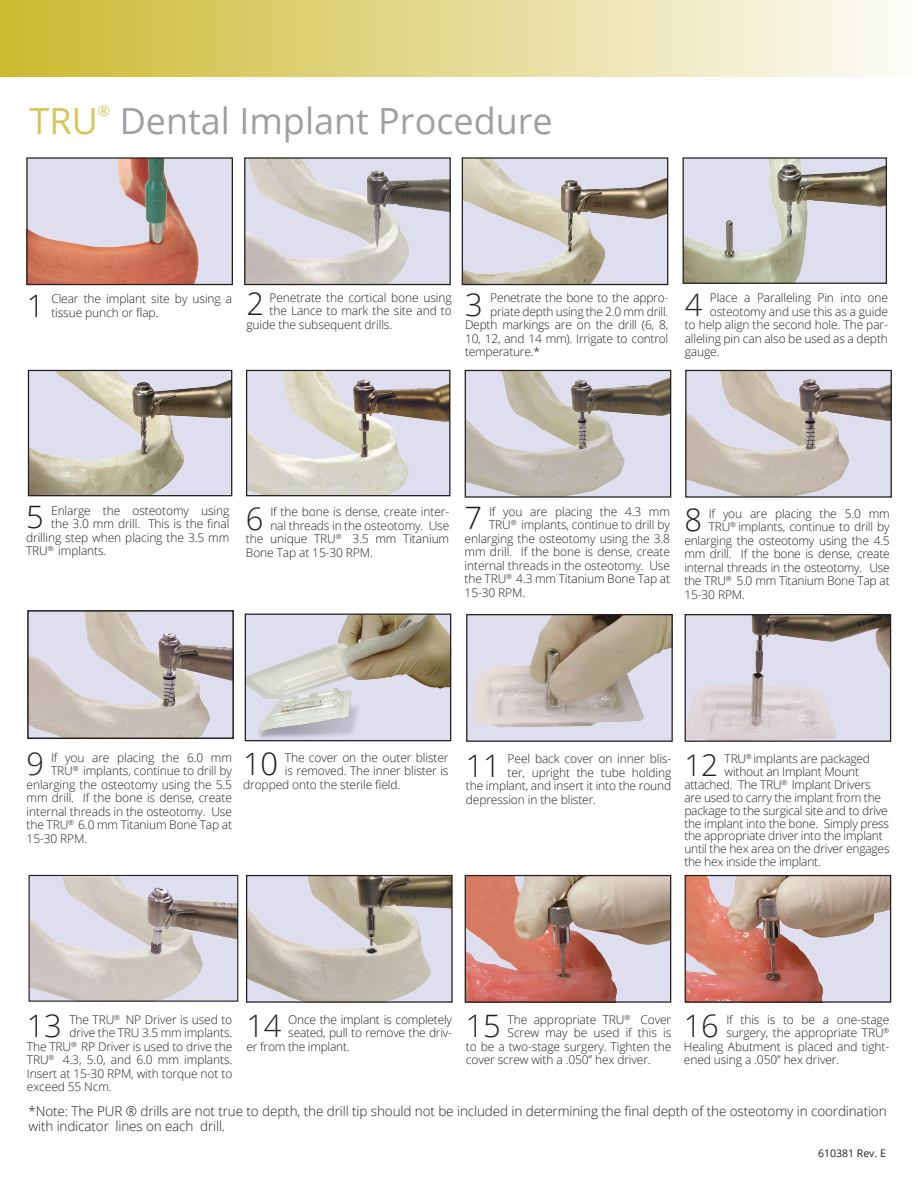
<style>
.page{position:relative;width:918px;height:1188px;background:#fff}
.page>*{position:absolute;margin:0;border:0;box-sizing:border-box;transform-origin:0 0}
.t1{font:36px "Open Sans";color:#868a8e}
.t2{font:36px "Open Sans";color:#ccb92c}
.t3{font:300 30.9px "Open Sans";letter-spacing:-.01em;color:#231f20}
.t4{font:300 29.85px "Open Sans";color:#231f20}
.t5{font:14.85px "Open Sans";color:#ccb92c}
.t6{font:300 13.5px/15px "Open Sans";letter-spacing:-.01em;color:#231f20}
.t7{font:300 12px/13.5px "Open Sans";letter-spacing:-.01em;color:#231f20}
.t8{font:10.5px "Open Sans";color:#231f20}
.s1{color:#fff}
</style>
<div class="page">
<div style="left:0;top:0;width:918px;height:76px;background:linear-gradient(to right,#ccb92f,#fdfdf9)"></div>
<img style="left:248px;top:877px;width:203px;height:124px">
<div style="left:246px;top:875px;width:207px;height:128px;border:1px solid #231f20"></div>
<img style="left:687px;top:877px;width:202px;height:124px">
<div style="left:685px;top:875px;width:206px;height:128px;border:1px solid #231f20"></div>
<img style="left:467px;top:877px;width:202px;height:124px">
<div style="left:465px;top:875px;width:206px;height:128px;border:1px solid #231f20"></div>
<img style="left:247px;top:616px;width:202px;height:123px">
<div style="left:245px;top:614px;width:206px;height:127px;border:1px solid #231f20"></div>
<div style="left:467px;top:615px;width:205px;height:126px;background:#dedeef"></div>
<img style="left:470px;top:616px;width:201px;height:112px">
<div style="left:466px;top:614px;width:207px;height:128px;border:1px solid #231f20"></div>
<img style="left:687px;top:616px;width:202px;height:124px">
<div style="left:685px;top:614px;width:206px;height:128px;border:1px solid #231f20"></div>
<img style="left:28px;top:159px;width:203px;height:124px">
<div style="left:26px;top:157px;width:207px;height:128px;border:1px solid #231f20"></div>
<img style="left:685px;top:159px;width:200px;height:123px">
<div style="left:683px;top:157px;width:204px;height:127px;border:1px solid #231f20"></div>
<img style="left:246px;top:159px;width:203px;height:124px">
<div style="left:244px;top:157px;width:207px;height:128px;border:1px solid #231f20"></div>
<img style="left:464px;top:159px;width:202px;height:124px">
<div style="left:462px;top:157px;width:206px;height:128px;border:1px solid #231f20"></div>
<img style="left:467px;top:372px;width:202px;height:124px">
<div style="left:465px;top:370px;width:206px;height:128px;border:1px solid #231f20"></div>
<img style="left:687px;top:372px;width:203px;height:124px">
<div style="left:685px;top:370px;width:207px;height:128px;border:1px solid #231f20"></div>
<img style="left:248px;top:372px;width:200px;height:122px">
<div style="left:246px;top:370px;width:204px;height:126px;border:1px solid #231f20"></div>
<img style="left:30px;top:372px;width:200px;height:122px">
<div style="left:28px;top:370px;width:204px;height:126px;border:1px solid #231f20"></div>
<img style="left:30px;top:613px;width:201px;height:123px">
<div style="left:27px;top:610px;width:207px;height:129px;border:2px solid #231f20"></div>
<img style="left:31px;top:878px;width:205px;height:122px">
<div style="left:29px;top:875px;width:209px;height:127px;border:1px solid #231f20"></div>
<h1 class="t2" style="left:30px;top:96px;width:70px">TRU</h1>
<p class="t5" style="left:98px;top:101px;width:14px">®</p>
<h1 class="t1" style="left:120px;top:96px;width:435px">Dental Implant Procedure</h1>
<p class="t3" style="left:246px;top:283px;width:19px">2</p>
<p class="t7" style="left:270px;top:291px;width:184px">Penetrate the cortical bone using</p>
<p class="t3" style="left:27px;top:285px;width:19px">1</p>
<p class="t7" style="left:51px;top:292px;width:183px">Clear the implant site by using a tissue punch or flap.</p>
<p class="t3" style="left:465px;top:283px;width:19px">3</p>
<p class="t7" style="left:490px;top:291px;width:180px">Penetrate the bone to the appro-</p>
<p class="t7" style="left:270px;top:304px;width:184px">the Lance to mark the site and to</p>
<p class="t7" style="left:246px;top:318px;width:147px">guide the subsequent drills.</p>
<p class="t7" style="left:490px;top:304px;width:180px">priate depth using the 2.0 mm drill.</p>
<p class="t7" style="left:465px;top:318px;width:205px">Depth markings are on the drill (6, 8,</p>
<p class="t7" style="left:465px;top:331px;width:205px">10, 12, and 14 mm). Irrigate to control</p>
<p class="t7" style="left:465px;top:345px;width:76px">temperature.*</p>
<p class="t3" style="left:685px;top:283px;width:19px">4</p>
<p class="t7" style="left:710px;top:291px;width:180px">Place a Paralleling Pin into one</p>
<p class="t7" style="left:710px;top:304px;width:180px">osteotomy and use this as a guide</p>
<p class="t7" style="left:685px;top:318px;width:205px">to help align the second hole. The par-</p>
<p class="t7" style="left:685px;top:331px;width:205px">alleling pin can also be used as a depth</p>
<p class="t7" style="left:685px;top:345px;width:36px">gauge.</p>
<p class="t3" style="left:26px;top:496px;width:19px">5</p>
<p class="t7" style="left:51px;top:503px;width:180px">Enlarge the osteotomy using</p>
<p class="t7" style="left:51px;top:517px;width:180px">the 3.0 mm drill. This is the final</p>
<p class="t7" style="left:26px;top:530px;width:205px">drilling step when placing the 3.5 mm</p>
<p class="t7" style="left:26px;top:544px;width:82px">TRU<sup>®</sup> implants.</p>
<p class="t3" style="left:246px;top:498px;width:19px">6</p>
<p class="t7" style="left:270px;top:505px;width:180px">If the bone is dense, create inter-</p>
<p class="t7" style="left:270px;top:519px;width:180px">nal threads in the osteotomy. Use</p>
<p class="t7" style="left:246px;top:532px;width:205px">the unique TRU<sup>®</sup> 3.5 mm Titanium</p>
<p class="t7" style="left:246px;top:546px;width:128px">Bone Tap at 15-30 RPM.</p>
<p class="t3" style="left:465px;top:497px;width:19px">7</p>
<p class="t7" style="left:489px;top:505px;width:183px">If you are placing the 4.3 mm</p>
<p class="t7" style="left:489px;top:518px;width:183px">TRU<sup>®</sup> implants, continue to drill by</p>
<p class="t7" style="left:465px;top:532px;width:207px">enlarging the osteotomy using the 3.8</p>
<p class="t7" style="left:465px;top:545px;width:207px">mm drill. If the bone is dense, create</p>
<p class="t7" style="left:465px;top:559px;width:207px">internal threads in the osteotomy. Use</p>
<p class="t7" style="left:465px;top:572px;width:207px">the TRU<sup>®</sup> 4.3 mm Titanium Bone Tap at</p>
<p class="t7" style="left:465px;top:586px;width:62px">15-30 RPM.</p>
<p class="t3" style="left:684px;top:499px;width:19px">8</p>
<p class="t7" style="left:709px;top:506px;width:183px">If you are placing the 5.0 mm</p>
<p class="t7" style="left:709px;top:520px;width:183px">TRU<sup>®</sup> implants, continue to drill by</p>
<p class="t7" style="left:684px;top:533px;width:207px">enlarging the osteotomy using the 4.5</p>
<p class="t7" style="left:684px;top:547px;width:207px">mm drill. If the bone is dense, create</p>
<p class="t7" style="left:684px;top:560px;width:207px">internal threads in the osteotomy. Use</p>
<p class="t7" style="left:684px;top:574px;width:207px">the TRU<sup>®</sup> 5.0 mm Titanium Bone Tap at</p>
<p class="t7" style="left:684px;top:587px;width:62px">15-30 RPM.</p>
<p class="t3" style="left:27px;top:743px;width:19px">9</p>
<p class="t7" style="left:51px;top:750px;width:183px">If you are placing the 6.0 mm</p>
<p class="t7" style="left:51px;top:764px;width:183px">TRU<sup>®</sup> implants, continue to drill by</p>
<p class="t7" style="left:27px;top:777px;width:207px">enlarging the osteotomy using the 5.5</p>
<p class="t7" style="left:27px;top:791px;width:207px">mm drill. If the bone is dense, create</p>
<p class="t7" style="left:27px;top:804px;width:207px">internal threads in the osteotomy. Use</p>
<p class="t7" style="left:27px;top:818px;width:207px">the TRU<sup>®</sup> 6.0 mm Titanium Bone Tap at</p>
<p class="t7" style="left:27px;top:831px;width:62px">15-30 RPM.</p>
<p class="t3" style="left:243px;top:743px;width:36px">10</p>
<p class="t7" style="left:285px;top:750px;width:165px">The cover on the outer blister</p>
<p class="t7" style="left:285px;top:764px;width:165px">is removed. The inner blister is</p>
<p class="t7" style="left:243px;top:777px;width:159px">dropped onto the sterile field.</p>
<p class="t3" style="left:466px;top:744px;width:36px">11</p>
<p class="t7" style="left:508px;top:752px;width:165px">Peel back cover on inner blis-</p>
<p class="t7" style="left:508px;top:765px;width:165px">ter, upright the tube holding</p>
<p class="t7" style="left:466px;top:779px;width:207px">the implant, and insert it into the round</p>
<p class="t7" style="left:466px;top:792px;width:134px">depression in the blister.<span class="s1">.</span></p>
<p class="t4" style="left:684px;top:745px;width:35px">12</p>
<p class="t7" style="left:725px;top:752px;width:147px">TRU<sup>®</sup> implants are packaged</p>
<p class="t7" style="left:725px;top:764px;width:136px">without an Implant Mount</p>
<p class="t7" style="left:684px;top:778px;width:188px">attached. The TRU<sup>®</sup> Implant Drivers</p>
<p class="t7" style="left:684px;top:791px;width:198px">are used to carry the implant from the</p>
<p class="t7" style="left:684px;top:803px;width:205px">package to the surgical site and to drive</p>
<p class="t7" style="left:684px;top:816px;width:206px">the implant into the bone. Simply press</p>
<p class="t7" style="left:684px;top:829px;width:200px">the appropriate driver into the implant</p>
<p class="t7" style="left:684px;top:842px;width:207px">until the hex area on the driver engages</p>
<p class="t7" style="left:684px;top:854px;width:138px">the hex inside the implant.</p>
<p class="t3" style="left:27px;top:1005px;width:36px">13</p>
<p class="t7" style="left:69px;top:1013px;width:164px">The TRU<sup>®</sup> NP Driver is used to</p>
<p class="t7" style="left:69px;top:1026px;width:165px">drive the TRU 3.5 mm implants.</p>
<p class="t7" style="left:27px;top:1040px;width:207px">The TRU<sup>®</sup> RP Driver is used to drive the</p>
<p class="t7" style="left:27px;top:1053px;width:207px">TRU<sup>®</sup> 4.3, 5.0, and 6.0 mm implants.</p>
<p class="t7" style="left:27px;top:1067px;width:207px">Insert at 15-30 RPM, with torque not to</p>
<p class="t7" style="left:27px;top:1080px;width:86px">exceed 55 Ncm.</p>
<p class="t3" style="left:247px;top:1005px;width:36px">14</p>
<p class="t7" style="left:288px;top:1013px;width:165px">Once the implant is completely</p>
<p class="t7" style="left:288px;top:1026px;width:165px">seated, pull to remove the driv-</p>
<p class="t7" style="left:247px;top:1040px;width:105px">er from the implant.</p>
<p class="t3" style="left:466px;top:1005px;width:36px">15</p>
<p class="t7" style="left:508px;top:1013px;width:165px">The appropriate TRU<sup>®</sup> Cover</p>
<p class="t7" style="left:508px;top:1026px;width:165px">Screw may be used if this is</p>
<p class="t7" style="left:466px;top:1040px;width:207px">to be a two-stage surgery. Tighten the</p>
<p class="t7" style="left:466px;top:1053px;width:186px">cover screw with a .050” hex driver.</p>
<p class="t3" style="left:684px;top:1005px;width:36px">16</p>
<p class="t7" style="left:726px;top:1013px;width:165px">If this is to be a one-stage</p>
<p class="t7" style="left:726px;top:1026px;width:164px">surgery, the appropriate TRU<sup>®</sup></p>
<p class="t7" style="left:684px;top:1040px;width:207px">Healing Abutment is placed and tight-</p>
<p class="t7" style="left:684px;top:1053px;width:157px">ened using a .050” hex driver.</p>
<p class="t6" style="left:29px;top:1103px;width:860px">*Note: The PUR ® drills are not true to depth, the drill tip should not be included in determining the final depth of the osteotomy in coordination with indicator lines on each drill.</p>
<p class="t8" style="left:818px;top:1146px;width:69px">610381 Rev. E</p>
</div>
